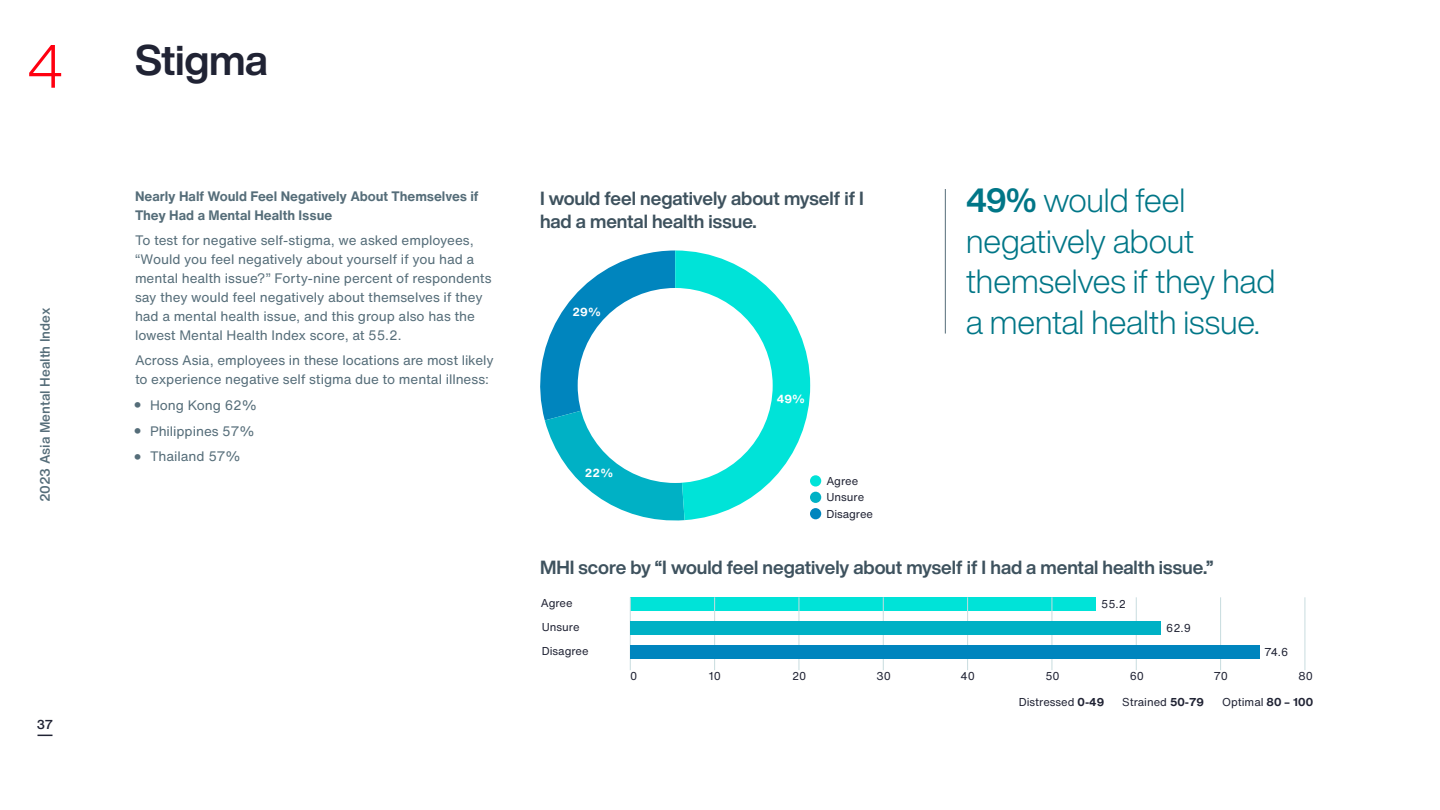
<style>
.page{position:relative;width:1440px;height:810px;background:#fff}
.page>*{position:absolute;margin:0;border:0;box-sizing:border-box;transform-origin:0 0}
.t1{font:300 60px "Helvetica Now Display";color:#ff0010}
.t2{font:700 42px "Helvetica Now Display";letter-spacing:-.01em;color:#202334}
.t3{font:300 33px/40.5px "Helvetica Now Display";color:#007687}
.t4{font:700 18.75px/22.5px "Helvetica Now Display";color:#3e525e}
.t5{font:13.5px/18.9px "Helvetica Now Text";letter-spacing:-.005em;color:#556d79}
.t6{font:700 13.5px/18.9px "Helvetica Now Text";letter-spacing:-.005em;color:#556d79}
.t7{font:500 13.5px "Helvetica Now Text";letter-spacing:-.005em;color:#556d79}
.t8{font:500 12.75px "Helvetica Now Text";color:#202334}
.t9{font:700 11.55px "Helvetica Now Text";color:#fff}
.t10{font:11.25px/16.4px "Helvetica Now Text";color:#202334}
.s1{font-weight:700}
</style>
<div class="page">
<svg style="left:38px;top:735px;width:14px;height:1px"></svg>
<hr style="left:945px;top:189px;width:1px;height:145px;background:#556d79">
<svg style="left:540px;top:250px;width:270px;height:271px"></svg>
<div style="left:578px;top:288px;width:195px;height:195px;background:#fff;border-radius:50%"></div>
<div style="left:810px;top:475px;width:11px;height:12px;background:#00e3d8;border-radius:50%"></div>
<div style="left:810px;top:492px;width:11px;height:11px;background:#00b1c5;border-radius:50%"></div>
<div style="left:810px;top:508px;width:11px;height:11px;background:#0085be;border-radius:50%"></div>
<div style="left:630px;top:597px;width:466px;height:14px;background:#00e3d8"></div>
<hr style="left:714px;top:597px;width:1px;height:73px;background:#c8dcdf">
<hr style="left:799px;top:597px;width:1px;height:73px;background:#c8dcdf">
<hr style="left:883px;top:597px;width:1px;height:73px;background:#c8dcdf">
<hr style="left:967px;top:597px;width:1px;height:73px;background:#c8dcdf">
<hr style="left:1052px;top:597px;width:1px;height:73px;background:#c8dcdf">
<hr style="left:1136px;top:597px;width:1px;height:73px;background:#c8dcdf">
<hr style="left:1220px;top:597px;width:1px;height:73px;background:#c8dcdf">
<hr style="left:1305px;top:597px;width:1px;height:73px;background:#c8dcdf">
<hr style="left:630px;top:597px;width:1px;height:73px;background:#c8dcdf">
<div style="left:630px;top:645px;width:630px;height:14px;background:#0085be"></div>
<div style="left:630px;top:621px;width:531px;height:14px;background:#00b1c5"></div>
<h1 class="t1" style="left:28px;top:26px;width:36px">4</h1>
<p class="t7" style="left:36px;top:502px;width:196px;rotate:-90deg">2023 Asia Mental Health Index</p>
<p class="t8" style="left:37px;top:716px;width:18px">37</p>
<h2 class="t2" style="left:135px;top:31px;width:134px">Stigma</h2>
<p class="t6" style="left:135px;top:187px;width:345px">Nearly Half Would Feel Negatively About Themselves if<br>They Had a Mental Health Issue</p>
<p class="t5" style="left:135px;top:231px;width:358px">To test for negative self-stigma, we asked employees, “Would you feel negatively about yourself if you had a mental health issue?” Forty-nine percent of respondents say they would feel negatively about themselves if they had a mental health issue, and this group also has the lowest Mental Health Index score, at 55.2.</p>
<p class="t5" style="left:135px;top:351px;width:360px">Across Asia, employees in these locations are most likely to experience negative self stigma due to mental illness:</p>
<p class="t5" style="left:135px;top:396px;width:124px"><sup>●</sup> Hong Kong 62%</p>
<p class="t5" style="left:135px;top:422px;width:122px"><sup>●</sup> Philippines 57%</p>
<p class="t5" style="left:135px;top:447px;width:108px"><sup>●</sup> Thailand 57%</p>
<h3 class="t4" style="left:540px;top:187px;width:326px">I would feel negatively about myself if I had a mental health issue.</h3>
<p class="t9" style="left:573px;top:304px;width:30px">29%</p>
<p class="t9" style="left:585px;top:465px;width:30px">22%</p>
<p class="t9" style="left:777px;top:391px;width:30px">49%</p>
<p class="t10" style="left:826px;top:473px;width:48px">Agree<br>Unsure<br>Disagree</p>
<h3 class="t3" style="left:966px;top:180px;width:311px"><span class="s1">49%</span> would feel negatively about themselves if they had a mental health issue.</h3>
<h3 class="t4" style="left:540px;top:556px;width:675px">MHI score by “I would feel negatively about myself if I had a mental health issue.”</h3>
<p class="t10" style="left:541px;top:591px;width:49px;line-height:24.1px">Agree<br>Unsure<br>Disagree</p>
<p class="t10" style="left:1101px;top:596px;width:26px">55.2</p>
<p class="t10" style="left:1166px;top:620px;width:26px">62.9</p>
<p class="t10" style="left:1264px;top:644px;width:25px">74.6</p>
<p class="t10" style="left:630px;top:668px;width:9px">0</p>
<p class="t10" style="left:709px;top:668px;width:14px">10</p>
<p class="t10" style="left:792px;top:668px;width:16px">20</p>
<p class="t10" style="left:877px;top:668px;width:16px">30</p>
<p class="t10" style="left:961px;top:668px;width:16px">40</p>
<p class="t10" style="left:1045px;top:668px;width:16px">50</p>
<p class="t10" style="left:1130px;top:668px;width:16px">60</p>
<p class="t10" style="left:1214px;top:668px;width:16px">70</p>
<p class="t10" style="left:1298px;top:668px;width:16px">80</p>
<p class="t10" style="left:1019px;top:694px;width:87px">Distressed <span class="s1">0-49</span></p>
<p class="t10" style="left:1122px;top:694px;width:83px">Strained <span class="s1">50-79</span></p>
<p class="t10" style="left:1222px;top:694px;width:92px">Optimal <span class="s1">80 – 100</span></p>
</div>
